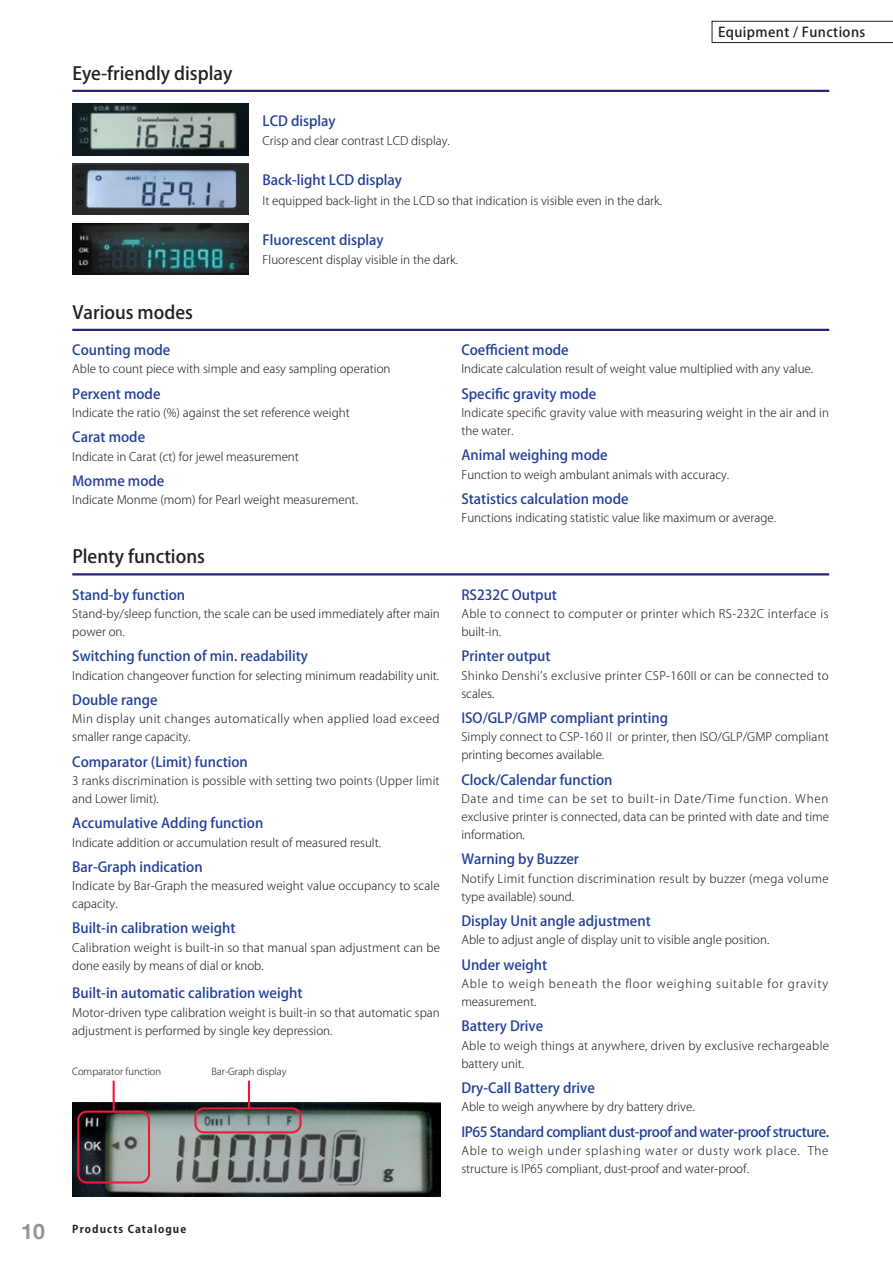
<style>
.page{position:relative;width:893px;height:1263px;background:#fff}
.page>*{position:absolute;margin:0;border:0;box-sizing:border-box;transform-origin:0 0}
.t1{font:700 21.3px "Helvetica Neue";color:#939598}
.t2{font:500 18px "Koz Go Pro";color:#231f20}
.t3{font:500 13.8px "Koz Go Pro";color:#223f99}
.t4{font:500 13.8px "Koz Go Pro";letter-spacing:-.03em;color:#223f99}
.t5{font:500 13.5px "Koz Go Pro";letter-spacing:.03em;color:#231f20}
.t6{font:300 11.7px/18px "Koz Go Pro";color:#231f20}
.t7{font:300 11.7px/18px "Koz Go Pro";letter-spacing:.035em;color:#231f20}
.t8{font:300 11.7px/18px "Koz Go Pro";letter-spacing:.025em;color:#231f20}
.t9{font:300 11.7px/18px "Koz Go Pro";letter-spacing:.02em;color:#231f20}
.t10{font:300 11.7px/18px "Koz Go Pro";letter-spacing:.03em;color:#231f20}
.t11{font:300 11.7px "Koz Go Pro";letter-spacing:.07em;color:#231f20}
.t12{font:300 11.7px "Koz Go Pro";letter-spacing:.065em;color:#231f20}
.t13{font:700 10.65px "Koz Go Pro";letter-spacing:.1em;color:#231f20}
.t14{font:300 9.6px "Koz Go Pro";color:#231f20}
</style>
<div class="page">
<hr style="left:72px;top:90px;width:757px;height:2px;background:#26237b">
<hr style="left:72px;top:329px;width:757px;height:2px;background:#26237b">
<hr style="left:72px;top:573px;width:757px;height:2px;background:#26237b">
<svg style="left:712px;top:21px;width:181px;height:22px"></svg>
<img style="left:72px;top:104px;width:176px;height:51px">
<img style="left:72px;top:1102px;width:368px;height:94px">
<img style="left:72px;top:223px;width:176px;height:51px">
<img style="left:72px;top:163px;width:176px;height:52px">
<div style="left:77px;top:1110px;width:73px;height:73px;border:2px solid #ed1a3a;border-radius:9px"></div>
<hr style="left:113px;top:1080px;width:2px;height:31px;background:#ed1a3a">
<div style="left:194px;top:1107px;width:108px;height:26px;border:2px solid #ed1a3a;border-radius:9px"></div>
<hr style="left:248px;top:1080px;width:2px;height:28px;background:#ed1a3a">
<h2 class="t2" style="left:72px;top:62px;width:162px">Eye-friendly display</h2>
<h2 class="t2" style="left:72px;top:301px;width:122px">Various modes</h2>
<p class="t3" style="left:263px;top:112px;width:75px">LCD display</p>
<p class="t6" style="left:263px;top:132px;width:189px">Crisp and clear contrast LCD display.</p>
<p class="t3" style="left:263px;top:171px;width:141px">Back-light LCD display</p>
<p class="t6" style="left:263px;top:192px;width:401px">It equipped back-light in the LCD so that indication is visible even in the dark.</p>
<p class="t3" style="left:263px;top:231px;width:123px">Fluorescent display</p>
<p class="t6" style="left:263px;top:251px;width:197px">Fluorescent display visible in the dark.</p>
<p class="t5" style="left:718px;top:23px;width:149px">Equipment / Functions</p>
<p class="t3" style="left:72px;top:341px;width:100px">Counting mode</p>
<p class="t6" style="left:72px;top:359px;width:320px">Able to count piece with simple and easy sampling operation</p>
<p class="t3" style="left:72px;top:385px;width:90px">Perxent mode</p>
<p class="t6" style="left:72px;top:404px;width:279px">Indicate the ratio (%) against the set reference weight</p>
<p class="t3" style="left:72px;top:428px;width:74px">Carat mode</p>
<p class="t6" style="left:72px;top:447px;width:228px">Indicate in Carat (ct) for jewel measurement</p>
<p class="t3" style="left:72px;top:472px;width:94px">Momme mode</p>
<p class="t6" style="left:72px;top:491px;width:287px">Indicate Monme (mom) for Pearl weight measurement.</p>
<h2 class="t2" style="left:72px;top:545px;width:134px">Plenty functions</h2>
<p class="t3" style="left:72px;top:586px;width:114px">Stand-by function</p>
<p class="t6" style="left:72px;top:605px;width:369px">Stand-by/sleep function, the scale can be used immediately after main power on.</p>
<p class="t3" style="left:72px;top:647px;width:237px">Switching function of min. readability</p>
<p class="t6" style="left:72px;top:666px;width:368px">Indication changeover function for selecting minimum readability unit.</p>
<p class="t3" style="left:72px;top:691px;width:87px">Double range</p>
<p class="t7" style="left:72px;top:710px;width:369px">Min display unit changes automatically when applied load exceed smaller range capacity.</p>
<p class="t3" style="left:72px;top:753px;width:177px">Comparator (Limit) function</p>
<p class="t6" style="left:72px;top:772px;width:369px">3 ranks discrimination is possible with setting two points (Upper limit and Lower limit).</p>
<p class="t3" style="left:72px;top:814px;width:193px">Accumulative Adding function</p>
<p class="t6" style="left:72px;top:833px;width:310px">Indicate addition or accumulation result of measured result.</p>
<p class="t3" style="left:72px;top:858px;width:132px">Bar-Graph indication</p>
<p class="t6" style="left:72px;top:877px;width:369px">Indicate by Bar-Graph the measured weight value occupancy to scale capacity.</p>
<p class="t3" style="left:72px;top:919px;width:165px">Built-in calibration weight</p>
<p class="t6" style="left:72px;top:938px;width:369px">Calibration weight is built-in so that manual span adjustment can be done easily by means of dial or knob.</p>
<p class="t3" style="left:72px;top:984px;width:232px">Built-in automatic calibration weight</p>
<p class="t6" style="left:72px;top:1003px;width:369px">Motor-driven type calibration weight is built-in so that automatic span adjustment is performed by single key depression.</p>
<p class="t14" style="left:72px;top:1065px;width:91px">Comparator function</p>
<p class="t14" style="left:212px;top:1065px;width:76px">Bar-Graph display</p>
<h1 class="t1" style="left:21px;top:1214px;width:25px">10</h1>
<p class="t13" style="left:72px;top:1222px;width:115px">Products Catalogue</p>
<h1 class="t1" style="left:21px;top:1214px;width:13px">8</h1>
<p class="t3" style="left:461px;top:341px;width:109px">Coefficient mode</p>
<p class="t6" style="left:461px;top:360px;width:353px">Indicate calculation result of weight value multiplied with any value.</p>
<p class="t3" style="left:461px;top:385px;width:136px">Specific gravity mode</p>
<p class="t6" style="left:461px;top:404px;width:369px">Indicate specific gravity value with measuring weight in the air and in the water.</p>
<p class="t3" style="left:461px;top:446px;width:148px">Animal weighing mode</p>
<p class="t6" style="left:461px;top:465px;width:269px">Function to weigh ambulant animals with accuracy.</p>
<p class="t3" style="left:461px;top:490px;width:169px">Statistics calculation mode</p>
<p class="t6" style="left:461px;top:509px;width:316px">Functions indicating statistic value like maximum or average.</p>
<p class="t3" style="left:461px;top:586px;width:97px">RS232C Output</p>
<p class="t7" style="left:461px;top:605px;width:369px">Able to connect to computer or printer which RS-232C interface is built-in.</p>
<p class="t3" style="left:461px;top:647px;width:91px">Printer output</p>
<p class="t10" style="left:461px;top:666px;width:369px">Shinko Denshiʼs exclusive printer CSP-160II or can be connected to scales.</p>
<p class="t3" style="left:461px;top:709px;width:208px">ISO/GLP/GMP compliant printing</p>
<p class="t6" style="left:461px;top:728px;width:369px">Simply connect to CSP-160Ⅱ or printer, then ISO/GLP/GMP compliant printing becomes available.</p>
<p class="t3" style="left:461px;top:771px;width:153px">Clock/Calendar function</p>
<p class="t6" style="left:461px;top:790px;width:369px">Date and time can be set to built-in Date/Time function. When exclusive printer is connected, data can be printed with date and time</p>
<p class="t6" style="left:461px;top:826px;width:65px">information.</p>
<p class="t3" style="left:461px;top:850px;width:119px">Warning by Buzzer</p>
<p class="t8" style="left:461px;top:869px;width:369px">Notify Limit function discrimination result by buzzer (mega volume type available) sound.</p>
<p class="t3" style="left:461px;top:912px;width:191px">Display Unit angle adjustment</p>
<p class="t6" style="left:461px;top:931px;width:310px">Able to adjust angle of display unit to visible angle position.</p>
<p class="t3" style="left:461px;top:956px;width:87px">Under weight</p>
<p class="t6" style="left:461px;top:993px;width:77px">measurement.</p>
<p class="t3" style="left:461px;top:1017px;width:84px">Battery Drive</p>
<p class="t9" style="left:461px;top:1036px;width:369px">Able to weigh things at anywhere, driven by exclusive rechargeable battery unit.</p>
<p class="t3" style="left:461px;top:1079px;width:135px">Dry-Call Battery drive</p>
<p class="t6" style="left:461px;top:1098px;width:235px">Able to weigh anywhere by dry battery drive.</p>
<p class="t4" style="left:461px;top:1122px;width:369px">IP65 Standard compliant dust-proof and water-proof structure.</p>
<p class="t6" style="left:461px;top:1160px;width:289px">structure is IP65 compliant, dust-proof and water-proof.</p>
<p class="t11" style="left:461px;top:976px;width:368px">Able to weigh beneath the floor weighing suitable for gravity</p>
<p class="t12" style="left:461px;top:1143px;width:369px">Able to weigh under splashing water or dusty work place. The</p>
</div>
